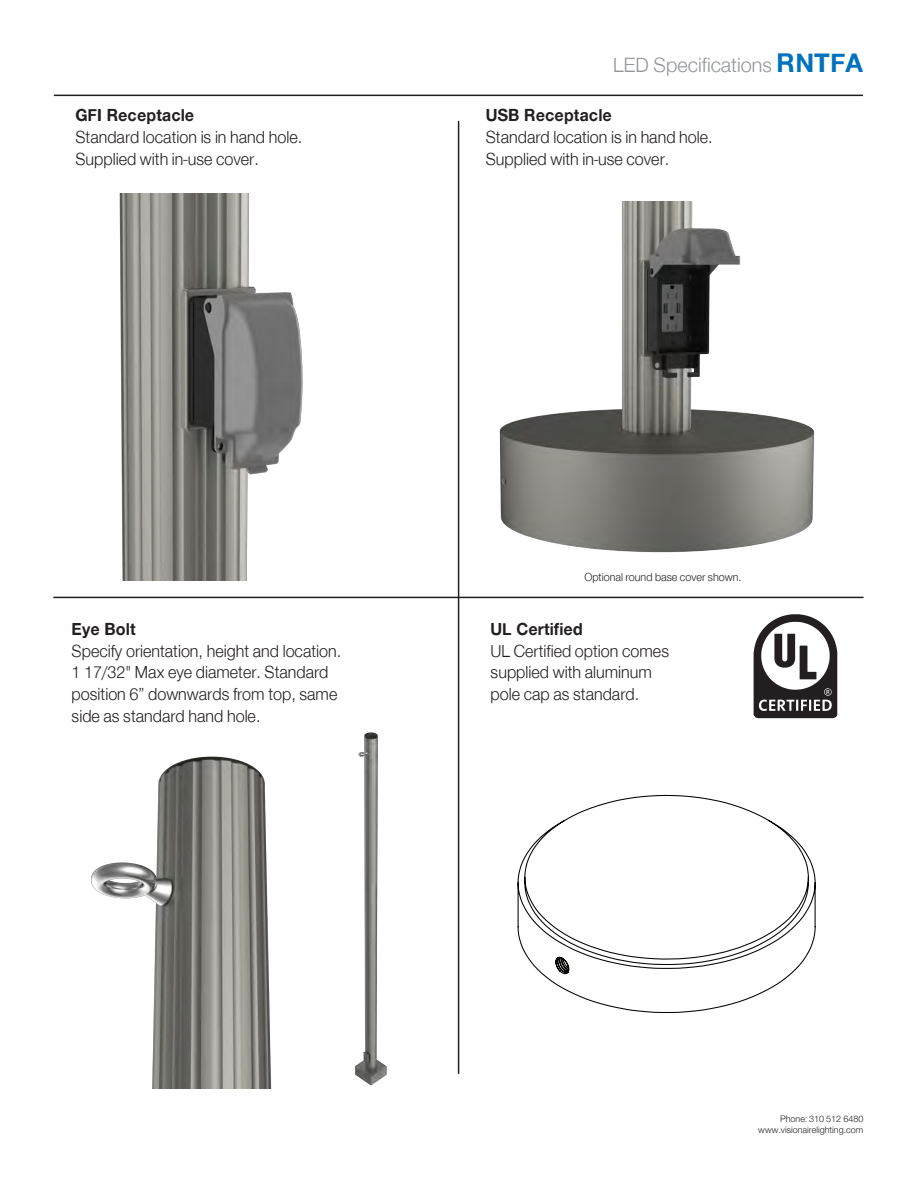
<style>
.page{position:relative;width:918px;height:1188px;background:#fff}
.page>*{position:absolute;margin:0;border:0;box-sizing:border-box;transform-origin:0 0}
.t1{font:21.3px "Furleys";color:#939598}
.t2{font:18px/21.6px "Furleys";color:#231f20;scale:.96 1}
.t3{font:700 18px "Furleys";color:#231f20;scale:.96 1}
.t4{font:12px "Furleys";color:#231f20;scale:.96 1}
.t5{font:9.6px/11.6px "Furleys";color:#231f20;text-align:right}
.s1{font-weight:700;font-size:27.75px;color:#0072bc}
</style>
<div class="page">
<hr style="left:54px;top:95px;width:809px;height:1px;background:#231f20">
<hr style="left:458px;top:121px;width:1px;height:952px;background:#231f20">
<hr style="left:54px;top:597px;width:809px;height:1px;background:#231f20">
<img style="left:119px;top:194px;width:341px;height:387px">
<img style="left:91px;top:737px;width:369px;height:351px">
<img style="left:499px;top:202px;width:316px;height:351px">
<svg style="left:754px;top:614px;width:83px;height:104px"></svg>
<svg style="left:517px;top:794px;width:299px;height:219px"></svg>
<p class="t3" style="left:75px;top:104px;width:125px">GFI Receptacle</p>
<p class="t2" style="left:75px;top:126px;width:238px">Standard location is in hand hole.<br>Supplied with in-use cover.</p>
<p class="t1" style="left:613px;top:52px;width:252px">LED Specifications <span class="s1">RNTFA</span></p>
<p class="t3" style="left:486px;top:104px;width:133px">USB Receptacle</p>
<p class="t2" style="left:486px;top:126px;width:238px">Standard location is in hand hole.<br>Supplied with in-use cover.</p>
<p class="t3" style="left:72px;top:618px;width:68px">Eye Bolt</p>
<p class="t2" style="left:72px;top:640px;width:282px">Specify orientation, height and location.<br>1 17/32" Max eye diameter. Standard position 6” downwards from top, same side as standard hand hole.</p>
<p class="t4" style="left:584px;top:569px;width:165px">Optional round base cover shown.</p>
<p class="t3" style="left:491px;top:618px;width:98px">UL Certified</p>
<p class="t2" style="left:491px;top:640px;width:187px">UL Certified option comes supplied with aluminum pole cap as standard.</p>
<p class="t5" style="left:758px;top:1113px;width:107px">Phone: 310 512 6480 www.visionairelighting.com</p>
</div>
